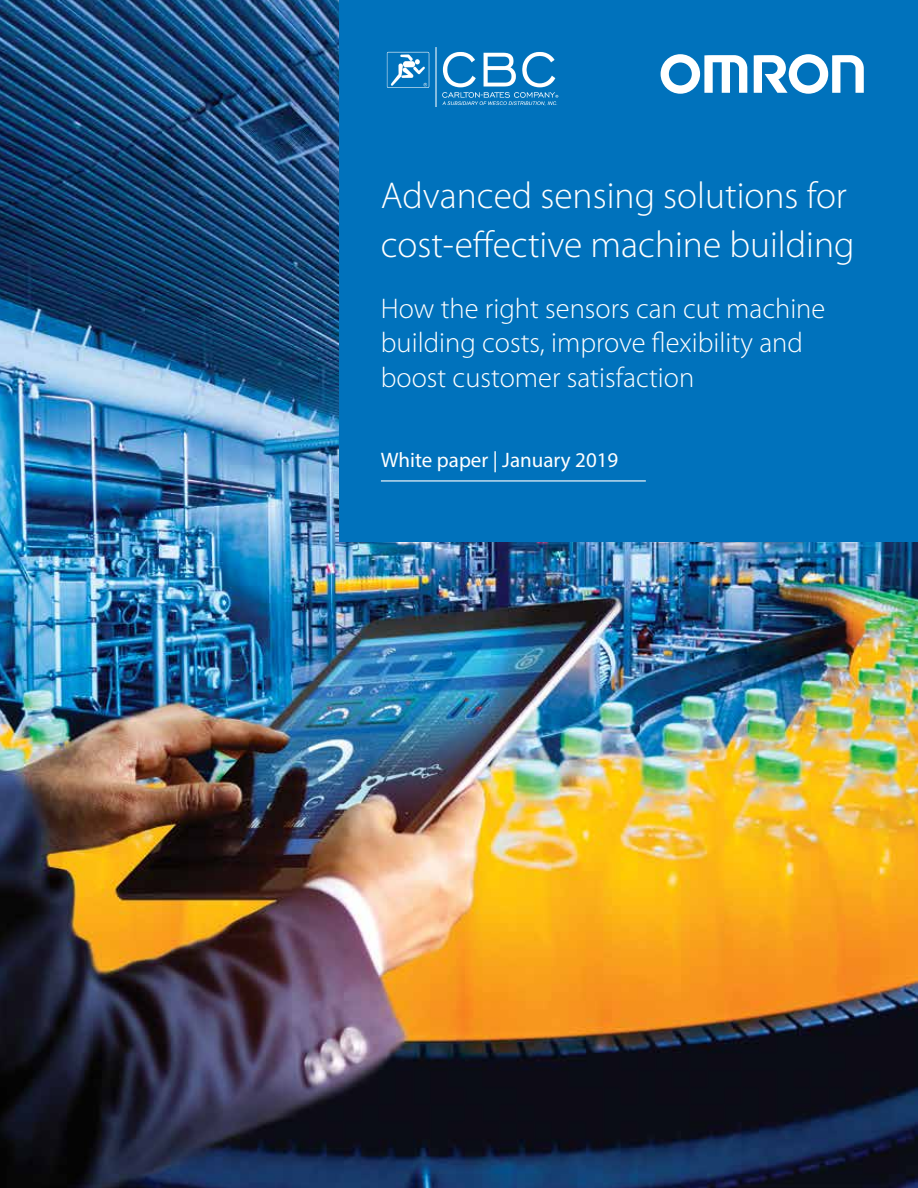
<style>
.page{position:relative;width:918px;height:1188px;background:#fff}
.page>*{position:absolute;margin:0;border:0;box-sizing:border-box;transform-origin:0 0}
.t1{font:300 37.5px/48.6px "Myriad Pro";color:#fff}
.t2{font:300 28.5px/34.2px "Myriad Pro";color:#fff}
.t3{font:21px "Myriad Pro";color:#fff}
</style>
<div class="page">
<img style="left:0;top:0;width:918px;height:1188px">
<div style="left:339px;top:0;width:579px;height:541px;background:#0072bc"></div>
<svg style="left:661px;top:54px;width:86px;height:40px"></svg>
<svg style="left:754px;top:54px;width:110px;height:40px"></svg>
<hr style="left:381px;top:480px;width:265px;height:2px;background:#fff">
<img style="left:386px;top:47px;width:173px;height:60px">
<h1 class="t1" style="left:381px;top:171px;width:475px">Advanced sensing solutions for cost-effective machine building</h1>
<p class="t2" style="left:381px;top:291px;width:446px">How the right sensors can cut machine building costs, improve flexibility and boost customer satisfaction</p>
<p class="t3" style="left:381px;top:447px;width:239px">White paper | January 2019</p>
</div>
